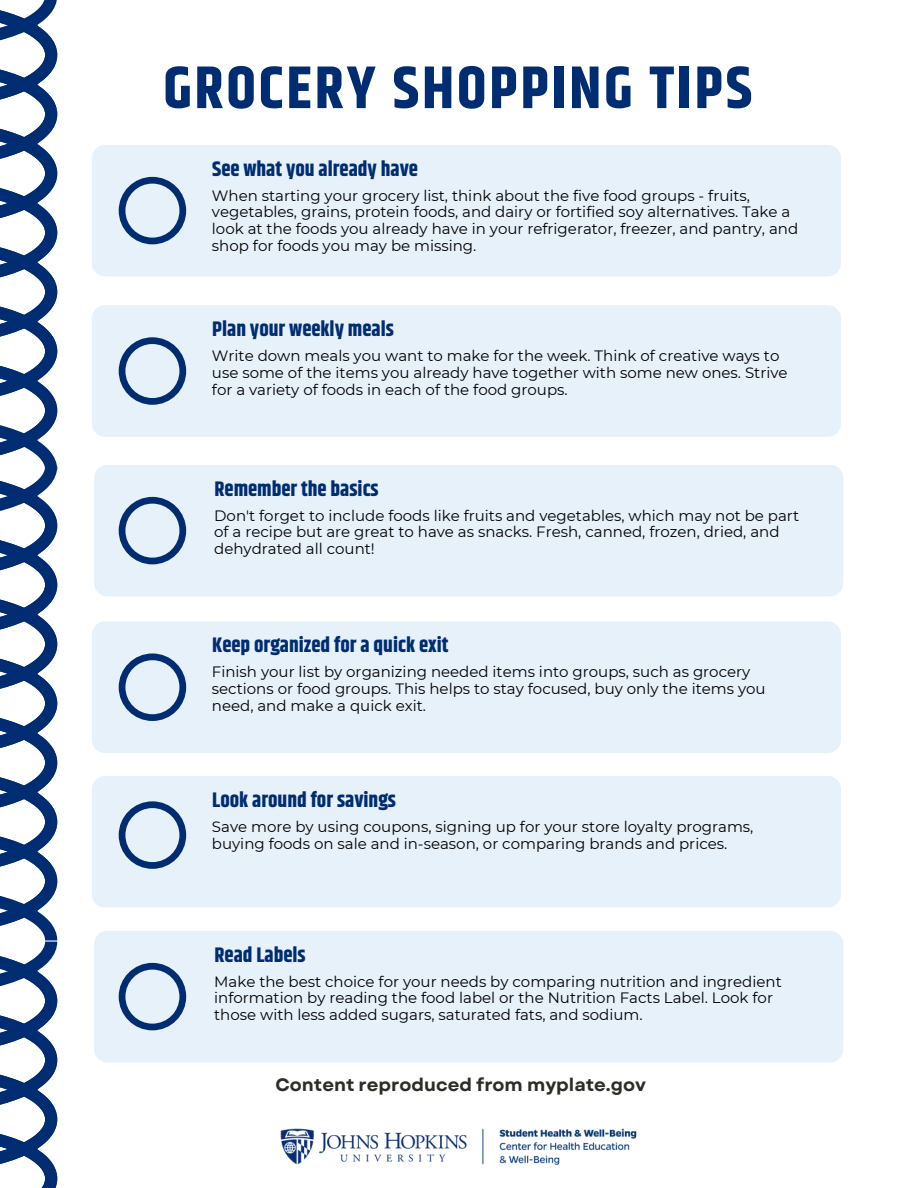
<style>
.page{position:relative;width:918px;height:1188px;background:#fff}
.page>*{position:absolute;margin:0;border:0;box-sizing:border-box;transform-origin:0 0}
.t1{font:700 60px "Khand";letter-spacing:.05em;color:#002d72}
.t2{font:700 21px "Khand";color:#002d72}
.t3{font:700 18px "Garet";color:#2b2d27}
.t4{font:15px/16.8px "Montserrat";color:#000}
</style>
<div class="page">
<div style="left:92px;top:145px;width:749px;height:131px;background:#e7f1fa;border-radius:13px"></div>
<div style="left:92px;top:305px;width:749px;height:132px;background:#e7f1fa;border-radius:13px"></div>
<div style="left:94px;top:465px;width:749px;height:131px;background:#e7f1fa;border-radius:13px"></div>
<div style="left:92px;top:621px;width:749px;height:132px;background:#e7f1fa;border-radius:13px"></div>
<div style="left:92px;top:776px;width:749px;height:132px;background:#e7f1fa;border-radius:13px"></div>
<div style="left:94px;top:931px;width:749px;height:131px;background:#e7f1fa;border-radius:13px"></div>
<svg style="left:119px;top:177px;width:67px;height:67px"></svg>
<svg style="left:119px;top:337px;width:67px;height:68px"></svg>
<svg style="left:119px;top:497px;width:67px;height:67px"></svg>
<svg style="left:119px;top:653px;width:67px;height:68px"></svg>
<svg style="left:119px;top:963px;width:67px;height:67px"></svg>
<svg style="left:119px;top:801px;width:67px;height:68px"></svg>
<svg style="left:0;top:0;width:57px;height:1188px"></svg>
<img style="left:280px;top:1128px;width:357px;height:37px">
<p class="t1" style="left:163px;top:45px;width:590px">GROCERY SHOPPING TIPS</p>
<p class="t2" style="left:212px;top:154px;width:207px">See what you already have</p>
<p class="t4" style="left:212px;top:187px;width:588px">When starting your grocery list, think about the five food groups - fruits, vegetables, grains, protein foods, and dairy or fortified soy alternatives. Take a look at the foods you already have in your refrigerator, freezer, and pantry, and shop for foods you may be missing.</p>
<p class="t2" style="left:212px;top:314px;width:183px">Plan your weekly meals</p>
<p class="t4" style="left:212px;top:347px;width:577px">Write down meals you want to make for the week. Think of creative ways to use some of the items you already have together with some new ones. Strive for a variety of foods in each of the food groups.</p>
<p class="t2" style="left:215px;top:474px;width:166px">Remember the basics</p>
<p class="t4" style="left:214px;top:507px;width:586px">Don't forget to include foods like fruits and vegetables, which may not be part of a recipe but are great to have as snacks. Fresh, canned, frozen, dried, and dehydrated all count!</p>
<p class="t2" style="left:212px;top:630px;width:238px">Keep organized for a quick exit</p>
<p class="t4" style="left:212px;top:663px;width:555px">Finish your list by organizing needed items into groups, such as grocery sections or food groups. This helps to stay focused, buy only the items you need, and make a quick exit.</p>
<p class="t2" style="left:212px;top:785px;width:185px">Look around for savings</p>
<p class="t4" style="left:212px;top:818px;width:543px">Save more by using coupons, signing up for your store loyalty programs, buying foods on sale and in-season, or comparing brands and prices.</p>
<p class="t2" style="left:215px;top:940px;width:93px">Read Labels</p>
<p class="t4" style="left:214px;top:973px;width:569px">Make the best choice for your needs by comparing nutrition and ingredient information by reading the food label or the Nutrition Facts Label. Look for those with less added sugars, saturated fats, and sodium.</p>
<p class="t3" style="left:275px;top:1072px;width:372px">Content reproduced from myplate.gov</p>
</div>
